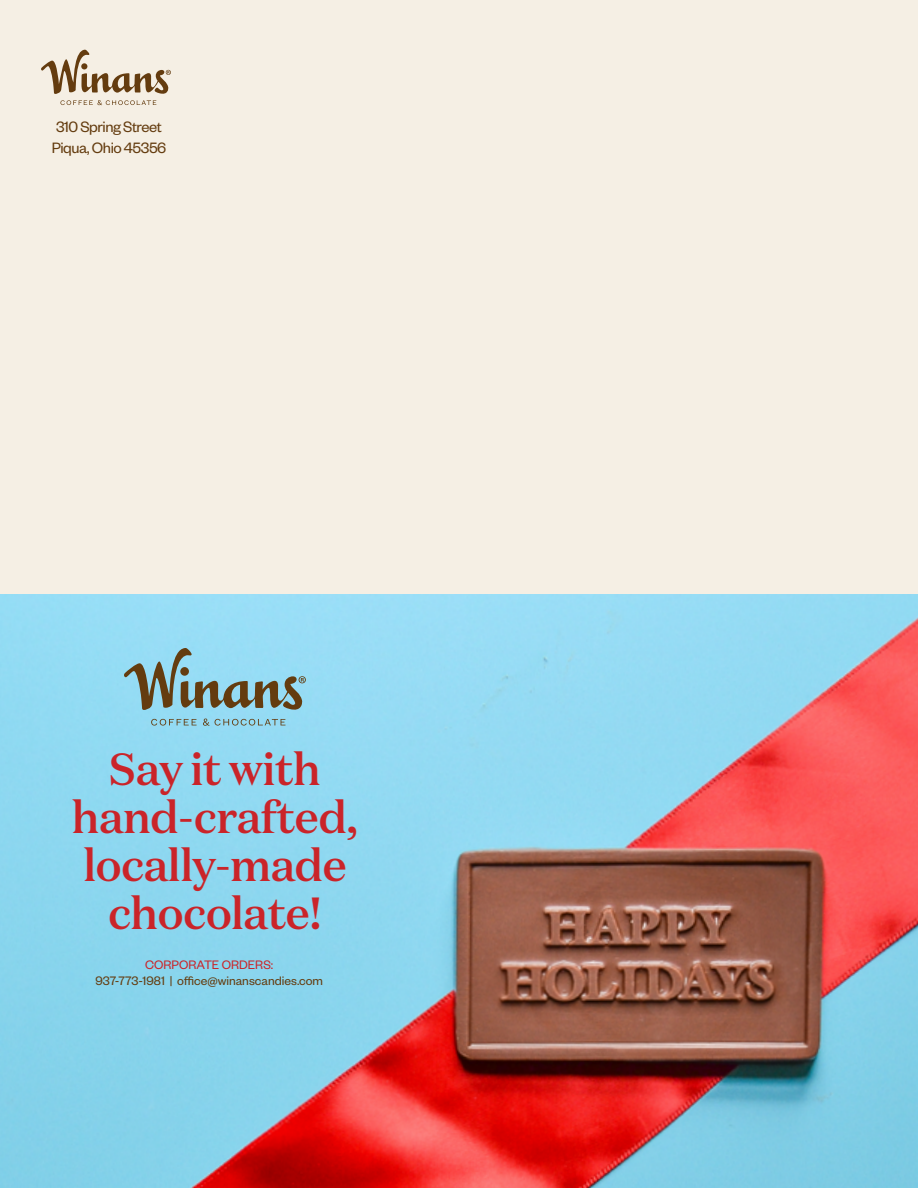
<style>
.page{position:relative;width:918px;height:1188px;background:#fff}
.page>*{position:absolute;margin:0;border:0;box-sizing:border-box;transform-origin:0 0}
.t1{font:500 45px/48px "Domaine Text";letter-spacing:-.025em;color:#ca2429;text-align:center}
.t2{font:16.5px/21px "Founders Grotesk";letter-spacing:-.025em;color:#643c0f}
.t3{font:13.5px "Founders Grotesk";color:#643c0f}
.t4{font:13.5px "Founders Grotesk";color:#ca2429}
</style>
<div class="page">
<div style="left:0;top:0;width:918px;height:594px;background:#f5efe4"></div>
<svg style="left:41px;top:50px;width:130px;height:55px"></svg>
<img style="left:0;top:594px;width:918px;height:594px">
<svg style="left:151px;top:719px;width:46px;height:7px"></svg>
<svg style="left:215px;top:719px;width:70px;height:7px"></svg>
<svg style="left:203px;top:719px;width:6px;height:7px"></svg>
<svg style="left:124px;top:648px;width:182px;height:64px;background:#88b1b7"></svg>
<p class="t2" style="left:52px;top:115px;width:116px">310 Spring Street<br>Piqua, Ohio 45356</p>
<p class="t1" style="left:72px;top:745px;width:288px">Say it with hand-crafted, locally-made chocolate!</p>
<p class="t4" style="left:145px;top:956px;width:130px">CORPORATE ORDERS:</p>
<p class="t3" style="left:95px;top:973px;width:229px">937-773-1981 | office@winanscandies.com</p>
</div>
